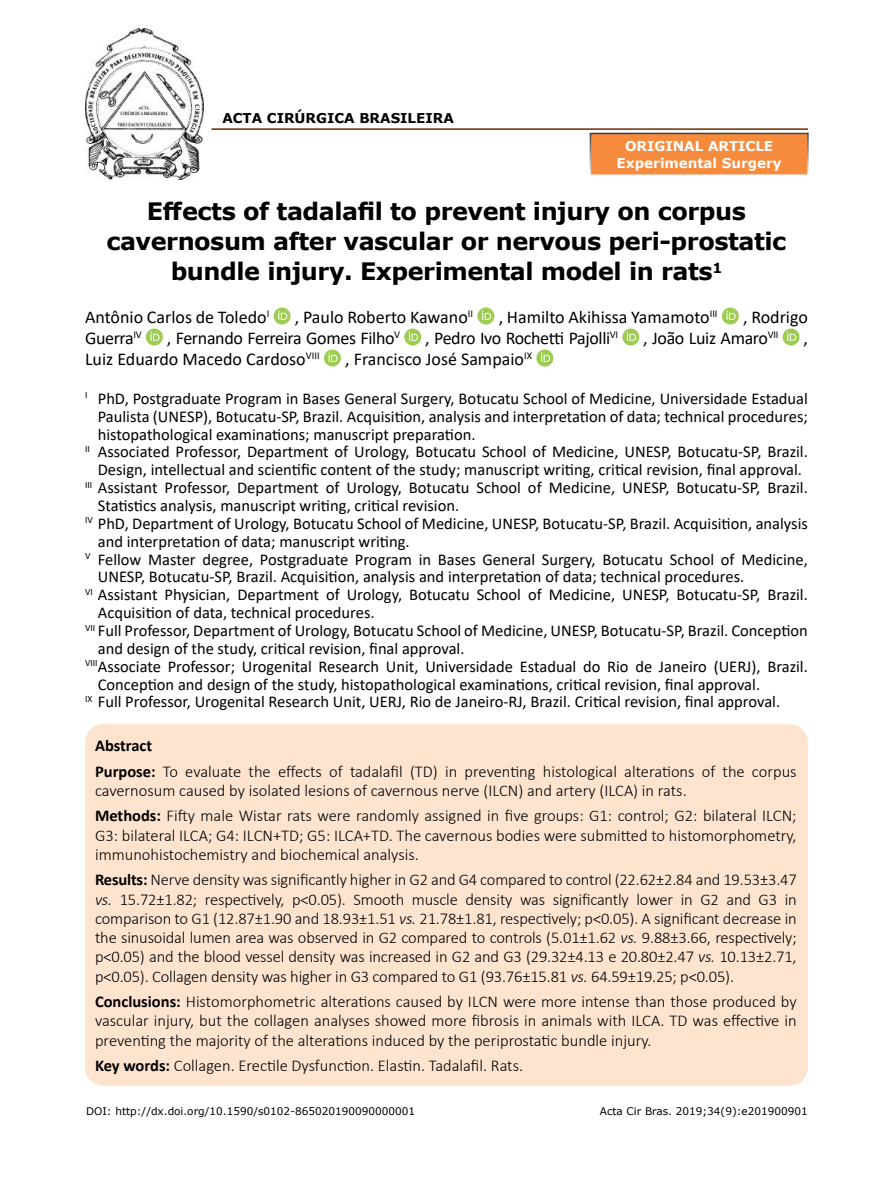
<style>
.page{position:relative;width:893px;height:1191px;background:#fff}
.page>*{position:absolute;margin:0;border:0;box-sizing:border-box;transform-origin:0 0}
.t1{font:700 24px/30px "Verdana";letter-spacing:-.02em;color:#000;text-align:center}
.t2{font:18px "Calibri";color:#000}
.t3{font:18px "Calibri";letter-spacing:-.02em;color:#000}
.t4{font:16.5px "Calibri";color:#000}
.t5{font:300 16.5px/19.2px "Calibri";color:#000}
.t6{font:700 13.5px/16.2px "Verdana";color:#fff;text-align:center}
.t7{font:700 13.5px "Verdana";color:#000}
.t8{font:10.5px "Verdana";color:#000}
.s1{font-weight:700}
.s2{font-style:italic}
</style>
<div class="page">
<div style="left:274px;top:307px;width:17px;height:17px;background:#9ccc51;border-radius:50%"></div>
<svg style="left:278px;top:311px;width:9px;height:9px"></svg>
<div style="left:477px;top:307px;width:17px;height:17px;background:#9ccc51;border-radius:50%"></div>
<svg style="left:482px;top:311px;width:9px;height:9px"></svg>
<div style="left:722px;top:307px;width:17px;height:17px;background:#9ccc51;border-radius:50%"></div>
<svg style="left:726px;top:311px;width:10px;height:9px"></svg>
<div style="left:146px;top:328px;width:17px;height:17px;background:#9ccc51;border-radius:50%"></div>
<svg style="left:150px;top:332px;width:10px;height:9px"></svg>
<div style="left:404px;top:328px;width:17px;height:17px;background:#9ccc51;border-radius:50%"></div>
<svg style="left:409px;top:332px;width:9px;height:9px"></svg>
<div style="left:622px;top:328px;width:17px;height:17px;background:#9ccc51;border-radius:50%"></div>
<svg style="left:627px;top:332px;width:9px;height:9px"></svg>
<div style="left:782px;top:328px;width:17px;height:17px;background:#9ccc51;border-radius:50%"></div>
<svg style="left:787px;top:332px;width:9px;height:9px"></svg>
<div style="left:324px;top:349px;width:17px;height:17px;background:#9ccc51;border-radius:50%"></div>
<svg style="left:328px;top:353px;width:10px;height:9px"></svg>
<div style="left:536px;top:349px;width:17px;height:17px;background:#9ccc51;border-radius:50%"></div>
<svg style="left:541px;top:353px;width:9px;height:9px"></svg>
<div style="left:590px;top:133px;width:218px;height:42px;background:#f68b3d"></div>
<div style="left:590px;top:133px;width:219px;height:43px;border:2px solid #fff"></div>
<img style="left:85px;top:29px;width:118px;height:151px">
<div style="left:85px;top:724px;width:723px;height:361px;background:#fee4cf;border-radius:18px"></div>
<hr style="left:212px;top:128px;width:596px;height:2px;background:#6a2c00">
<p class="t7" style="left:222px;top:109px;width:233px">ACTA CIRÚRGICA BRASILEIRA</p>
<p class="t6" style="left:617px;top:138px;width:167px">ORIGINAL ARTICLE<br>Experimental Surgery</p>
<h1 class="t1" style="left:106px;top:196px;width:681px">Effects of tadalafil to prevent injury on corpus cavernosum after vascular or nervous peri-prostatic bundle injury. Experimental model in rats<sup>1</sup></h1>
<p class="t2" style="left:85px;top:304px;width:186px">Antônio Carlos de Toledo<sup>I</sup></p>
<p class="t2" style="left:295px;top:304px;width:180px">, Paulo Roberto Kawano<sup>II</sup></p>
<p class="t2" style="left:499px;top:304px;width:220px">, Hamilto Akihissa Yamamoto<sup>III</sup></p>
<p class="t2" style="left:743px;top:304px;width:66px">, Rodrigo</p>
<p class="t2" style="left:85px;top:325px;width:58px">Guerra<sup>IV</sup></p>
<p class="t3" style="left:167px;top:325px;width:235px">, Fernando Ferreira Gomes Filho<sup>V</sup></p>
<p class="t3" style="left:425px;top:325px;width:195px">, Pedro Ivo Rochetti Pajolli<sup>VI</sup></p>
<p class="t3" style="left:643px;top:325px;width:137px">, João Luiz Amaro<sup>VII</sup></p>
<p class="t2" style="left:803px;top:325px;width:6px">,</p>
<p class="t2" style="left:85px;top:346px;width:236px">Luiz Eduardo Macedo Cardoso<sup>VIII</sup></p>
<p class="t2" style="left:345px;top:346px;width:188px">, Francisco José Sampaio<sup>IX</sup></p>
<p class="t4" style="left:85px;top:387px;width:724px"><sup>I</sup> PhD, Postgraduate Program in Bases General Surgery, Botucatu School of Medicine, Universidade Estadual</p>
<p class="t4" style="left:98px;top:405px;width:712px">Paulista (UNESP), Botucatu-SP, Brazil. Acquisition, analysis and interpretation of data; technical procedures;</p>
<p class="t4" style="left:98px;top:422px;width:379px">histopathological examinations; manuscript preparation.</p>
<p class="t4" style="left:85px;top:440px;width:724px"><sup>II</sup> Associated Professor, Department of Urology, Botucatu School of Medicine, UNESP, Botucatu-SP, Brazil.</p>
<p class="t4" style="left:98px;top:458px;width:706px">Design, intellectual and scientific content of the study; manuscript writing, critical revision, final approval.</p>
<p class="t4" style="left:85px;top:476px;width:724px"><sup>III</sup> Assistant Professor, Department of Urology, Botucatu School of Medicine, UNESP, Botucatu-SP, Brazil.</p>
<p class="t4" style="left:98px;top:494px;width:363px">Statistics analysis, manuscript writing, critical revision.</p>
<p class="t4" style="left:85px;top:512px;width:724px"><sup>IV</sup> PhD, Department of Urology, Botucatu School of Medicine, UNESP, Botucatu-SP, Brazil. Acquisition, analysis</p>
<p class="t4" style="left:98px;top:530px;width:313px">and interpretation of data; manuscript writing.</p>
<p class="t4" style="left:85px;top:547px;width:724px"><sup>V</sup> Fellow Master degree, Postgraduate Program in Bases General Surgery, Botucatu School of Medicine,</p>
<p class="t4" style="left:98px;top:565px;width:648px">UNESP, Botucatu-SP, Brazil. Acquisition, analysis and interpretation of data; technical procedures.</p>
<p class="t4" style="left:85px;top:583px;width:724px"><sup>VI</sup> Assistant Physician, Department of Urology, Botucatu School of Medicine, UNESP, Botucatu-SP, Brazil.</p>
<p class="t4" style="left:98px;top:601px;width:278px">Acquisition of data, technical procedures.</p>
<p class="t4" style="left:85px;top:619px;width:724px"><sup>VII</sup> Full Professor, Department of Urology, Botucatu School of Medicine, UNESP, Botucatu-SP, Brazil. Conception</p>
<p class="t4" style="left:98px;top:637px;width:368px">and design of the study, critical revision, final approval.</p>
<p class="t4" style="left:85px;top:655px;width:724px"><sup>VIII</sup>Associate Professor; Urogenital Research Unit, Universidade Estadual do Rio de Janeiro (UERJ), Brazil.</p>
<p class="t4" style="left:98px;top:672px;width:664px">Conception and design of the study, histopathological examinations, critical revision, final approval.</p>
<p class="t4" style="left:85px;top:690px;width:697px"><sup>IX</sup> Full Professor, Urogenital Research Unit, UERJ, Rio de Janeiro-RJ, Brazil. Critical revision, final approval.</p>
<p class="t5" style="left:95px;top:732px;width:703px;line-height:25.5px"><span class="s1">Abstract<br>Purpose:</span> To evaluate the effects of tadalafil (TD) in preventing histological alterations of the corpus</p>
<p class="t5" style="left:95px;top:777px;width:703px;line-height:25.5px">cavernosum caused by isolated lesions of cavernous nerve (ILCN) and artery (ILCA) in rats.<br><span class="s1">Methods:</span> Fifty male Wistar rats were randomly assigned in five groups: G1: control; G2: bilateral ILCN;</p>
<p class="t5" style="left:95px;top:825px;width:703px">G3: bilateral ILCA; G4: ILCN+TD; G5: ILCA+TD. The cavernous bodies were submitted to histomorphometry, immunohistochemistry and biochemical analysis.</p>
<p class="t5" style="left:95px;top:870px;width:703px;text-align:justify"><span class="s1">Results:</span> Nerve density was significantly higher in G2 and G4 compared to control (22.62±2.84 and 19.53±3.47 <span class="s2">vs.</span> 15.72±1.82; respectively, p&lt;0.05). Smooth muscle density was significantly lower in G2 and G3 in comparison to G1 (12.87±1.90 and 18.93±1.51 <span class="s2">vs.</span> 21.78±1.81, respectively; p&lt;0.05). A significant decrease in the sinusoidal lumen area was observed in G2 compared to controls (5.01±1.62 <span class="s2">vs.</span> 9.88±3.66, respectively; p&lt;0.05) and the blood vessel density was increased in G2 and G3 (29.32±4.13 e 20.80±2.47 <span class="s2">vs.</span> 10.13±2.71, p&lt;0.05). Collagen density was higher in G3 compared to G1 (93.76±15.81 <span class="s2">vs.</span> 64.59±19.25; p&lt;0.05).</p>
<p class="t5" style="left:95px;top:992px;width:703px;text-align:justify"><span class="s1">Conclusions:</span> Histomorphometric alterations caused by ILCN were more intense than those produced by vascular injury, but the collagen analyses showed more fibrosis in animals with ILCA. TD was effective in preventing the majority of the alterations induced by the periprostatic bundle injury.</p>
<p class="t5" style="left:95px;top:1056px;width:430px"><span class="s1">Key words:</span> Collagen. Erectile Dysfunction. Elastin. Tadalafil. Rats.</p>
<p class="t8" style="left:86px;top:1103px;width:331px">DOI: http://dx.doi.org/10.1590/s0102-865020190090000001</p>
<p class="t8" style="left:600px;top:1103px;width:210px">Acta Cir Bras. 2019;34(9):e201900901</p>
</div>
